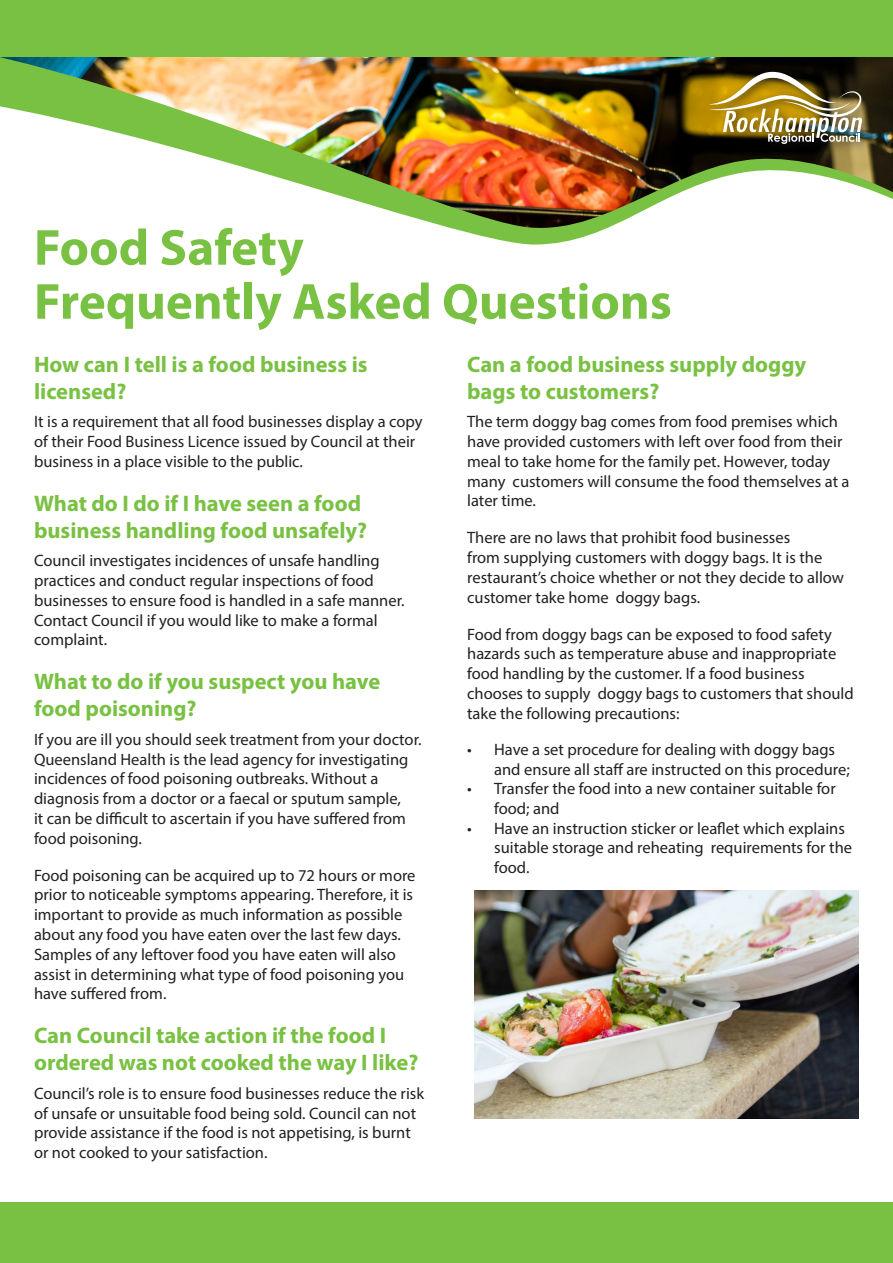
<style>
.page{position:relative;width:893px;height:1263px;background:#fff}
.page>*{position:absolute;margin:0;border:0;box-sizing:border-box;transform-origin:0 0}
.t1{font:700 51px "Myriad Pro";color:#79c142}
.Headings{font:700 22.5px/27px "Myriad Pro";color:#79c142}
.Body_text{font:16.5px/19.8px "Myriad Pro";color:#231f20}
</style>
<div class="page">
<img style="left:0;top:57px;width:893px;height:188px">
<div style="left:0;top:1202px;width:893px;height:61px;background:#79c142"></div>
<div style="left:0;top:0;width:893px;height:57px;background:#79c142"></div>
<div style="left:705px;top:67px;width:168px;height:87px;background:#231f20;opacity:.75"></div>
<img style="left:708px;top:72px;width:154px;height:72px">
<img style="left:475px;top:890px;width:384px;height:229px">
<p class="t1" style="left:34px;top:214px;width:271px">Food Safety</p>
<p class="t1" style="left:34px;top:268px;width:639px">Frequently Asked Questions</p>
<p class="Headings" style="left:467px;top:350px;width:341px">Can a food business supply doggy bags to customers?</p>
<p class="Body_text" style="left:467px;top:412px;width:384px">The term doggy bag comes from food premises which have provided customers with left over food from their meal to take home for the family pet. However, today many customers will consume the food themselves at a later time.</p>
<p class="Body_text" style="left:467px;top:528px;width:378px">There are no laws that prohibit food businesses<br>from supplying customers with doggy bags. It is the restaurant’s choice whether or not they decide to allow customer take home doggy bags.</p>
<p class="Body_text" style="left:467px;top:624px;width:388px">Food from doggy bags can be exposed to food safety hazards such as temperature abuse and inappropriate food handling by the customer. If a food business chooses to supply doggy bags to customers that should take the following precautions:</p>
<p class="Body_text" style="left:494px;top:740px;width:357px;text-indent:-27px">• Have a set procedure for dealing with doggy bags and ensure all staff are instructed on this procedure;</p>
<p class="Body_text" style="left:494px;top:779px;width:343px;text-indent:-27px">• Transfer the food into a new container suitable for food; and</p>
<p class="Body_text" style="left:494px;top:818px;width:359px;text-indent:-27px">• Have an instruction sticker or leaflet which explains suitable storage and reheating requirements for the food.</p>
<p class="Headings" style="left:34px;top:350px;width:335px">How can I tell is a food business is licensed?</p>
<p class="Body_text" style="left:34px;top:412px;width:390px">It is a requirement that all food businesses display a copy of their Food Business Licence issued by Council at their business in a place visible to the public.</p>
<p class="Headings" style="left:34px;top:489px;width:335px">What do I do if I have seen a food business handling food unsafely?</p>
<p class="Body_text" style="left:34px;top:550px;width:372px">Council investigates incidences of unsafe handling practices and conduct regular inspections of food businesses to ensure food is handled in a safe manner.<br>Contact Council if you would like to make a formal complaint.</p>
<p class="Headings" style="left:34px;top:668px;width:348px">What to do if you suspect you have food poisoning?</p>
<p class="Body_text" style="left:34px;top:729px;width:389px">If you are ill you should seek treatment from your doctor.<br>Queensland Health is the lead agency for investigating incidences of food poisoning outbreaks. Without a diagnosis from a doctor or a faecal or sputum sample,<br>it can be difficult to ascertain if you have suffered from food poisoning.</p>
<p class="Body_text" style="left:34px;top:865px;width:383px">Food poisoning can be acquired up to 72 hours or more prior to noticeable symptoms appearing. Therefore, it is important to provide as much information as possible about any food you have eaten over the last few days.<br>Samples of any leftover food you have eaten will also assist in determining what type of food poisoning you have suffered from.</p>
<p class="Headings" style="left:34px;top:1021px;width:386px">Can Council take action if the food I ordered was not cooked the way I like?</p>
<p class="Body_text" style="left:34px;top:1083px;width:392px">Council’s role is to ensure food businesses reduce the risk of unsafe or unsuitable food being sold. Council can not provide assistance if the food is not appetising, is burnt or not cooked to your satisfaction.</p>
</div>
